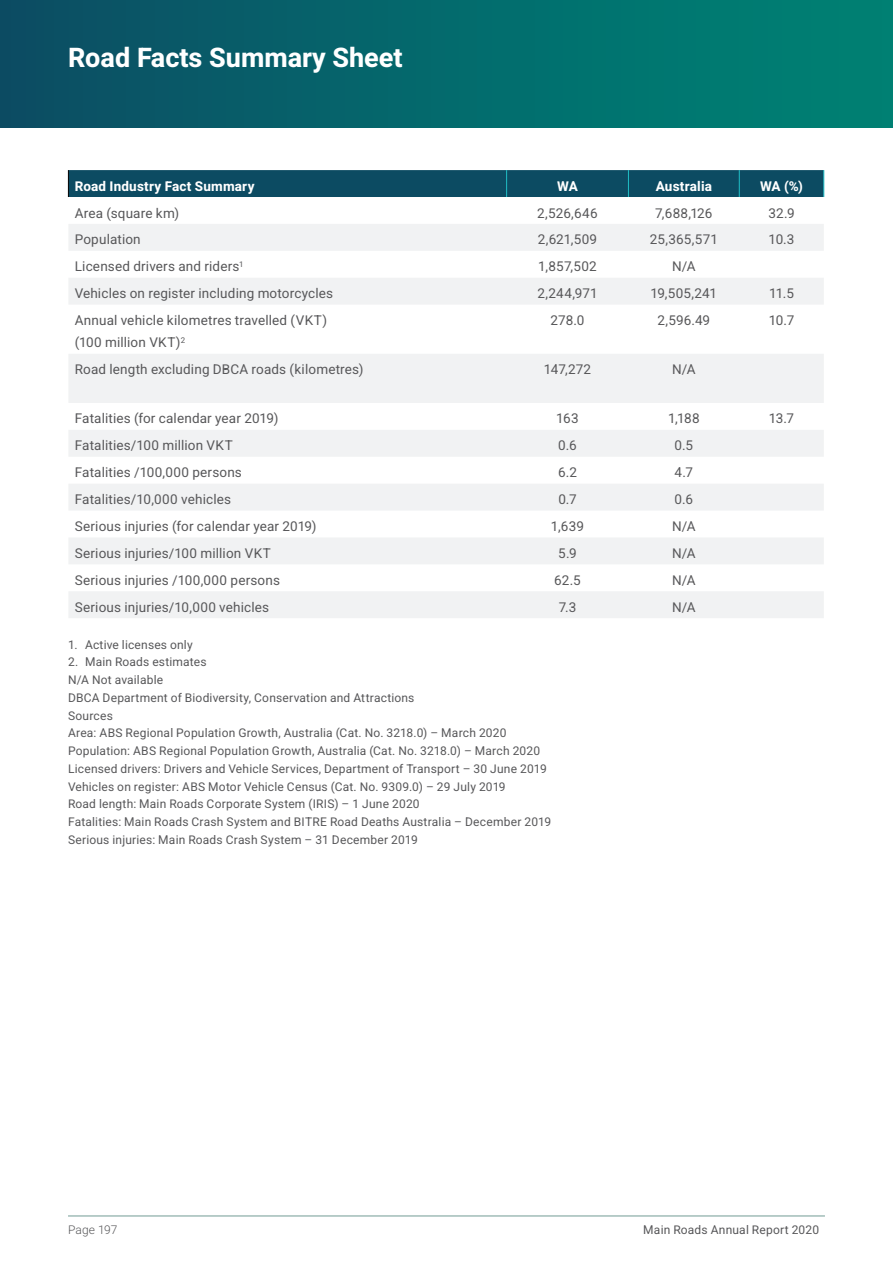
<style>
.page{position:relative;width:893px;height:1263px;background:#fff}
.page>*{position:absolute;margin:0;border:0;box-sizing:border-box;transform-origin:0 0}
.t1{font:700 27px "Heebo";color:#fff}
.t2{font:13.5px/22.2px "Heebo";letter-spacing:.01em;color:#58585a}
.t3{font:700 13.5px "Heebo";letter-spacing:.015em;color:#fff}
.t4{font:12px/17.7px "Heebo";letter-spacing:.015em;color:#58585a}
.t5{font:300 12px "Heebo";letter-spacing:.005em;color:#58585a}
</style>
<div class="page">
<hr style="left:68px;top:1215px;width:757px;height:2px;background:#a1bdb8">
<div style="left:0;top:0;width:893px;height:128px;background:linear-gradient(to right,#0b4e64,#008474)"></div>
<div style="left:0;top:0;width:893px;height:51px;background:linear-gradient(to right,#0b4e64,#008474)"></div>
<svg style="left:69px;top:224px;width:755px;height:394px;fill:#f1f2f3"></svg>
<div style="left:68px;top:170px;width:756px;height:27px;background:#0c4b62"></div>
<h1 class="t1" style="left:68px;top:38px;width:336px">Road Facts Summary Sheet</h1>
<p class="t3" style="left:75px;top:176px;width:181px">Road Industry Fact Summary</p>
<p class="t3" style="left:557px;top:176px;width:22px">WA</p>
<p class="t3" style="left:656px;top:176px;width:58px">Australia</p>
<p class="t3" style="left:760px;top:176px;width:44px">WA (%)</p>
<p class="t2" style="left:75px;top:202px;width:106px">Area (square km)</p>
<p class="t2" style="left:537px;top:202px;width:62px">2,526,646</p>
<p class="t2" style="left:655px;top:202px;width:59px">7,688,126</p>
<p class="t2" style="left:768px;top:202px;width:28px">32.9</p>
<p class="t2" style="left:75px;top:229px;width:67px">Population</p>
<p class="t2" style="left:538px;top:229px;width:61px">2,621,509</p>
<p class="t2" style="left:650px;top:229px;width:70px">25,365,571</p>
<p class="t2" style="left:768px;top:229px;width:27px">10.3</p>
<p class="t2" style="left:75px;top:255px;width:170px">Licensed drivers and riders<sup>1</sup></p>
<p class="t2" style="left:538px;top:255px;width:60px">1,857,502</p>
<p class="t2" style="left:672px;top:255px;width:25px">N/A</p>
<p class="t2" style="left:75px;top:282px;width:260px">Vehicles on register including motorcycles</p>
<p class="t2" style="left:537px;top:282px;width:62px">2,244,971</p>
<p class="t2" style="left:651px;top:282px;width:68px">19,505,241</p>
<p class="t2" style="left:769px;top:282px;width:26px">11.5</p>
<p class="t2" style="left:75px;top:309px;width:254px">Annual vehicle kilometres travelled (VKT) (100 million VKT)<sup>2</sup></p>
<p class="t2" style="left:550px;top:309px;width:36px">278.0</p>
<p class="t2" style="left:657px;top:309px;width:54px">2,596.49</p>
<p class="t2" style="left:769px;top:309px;width:27px">10.7</p>
<p class="t2" style="left:75px;top:358px;width:290px">Road length excluding DBCA roads (kilometres)</p>
<p class="t2" style="left:544px;top:358px;width:49px">147,272</p>
<p class="t2" style="left:672px;top:358px;width:25px">N/A</p>
<p class="t2" style="left:75px;top:408px;width:205px">Fatalities (for calendar year 2019)</p>
<p class="t2" style="left:556px;top:408px;width:24px">163</p>
<p class="t2" style="left:668px;top:408px;width:33px">1,188</p>
<p class="t2" style="left:769px;top:408px;width:27px">13.7</p>
<p class="t2" style="left:75px;top:434px;width:159px">Fatalities/100 million VKT</p>
<p class="t2" style="left:558px;top:434px;width:20px">0.6</p>
<p class="t2" style="left:674px;top:434px;width:20px">0.5</p>
<p class="t2" style="left:75px;top:461px;width:169px">Fatalities /100,000 persons</p>
<p class="t2" style="left:558px;top:461px;width:21px">6.2</p>
<p class="t2" style="left:675px;top:461px;width:20px">4.7</p>
<p class="t2" style="left:75px;top:488px;width:158px">Fatalities/10,000 vehicles</p>
<p class="t2" style="left:558px;top:488px;width:20px">0.7</p>
<p class="t2" style="left:674px;top:488px;width:20px">0.6</p>
<p class="t2" style="left:75px;top:515px;width:243px">Serious injuries (for calendar year 2019)</p>
<p class="t2" style="left:551px;top:515px;width:35px">1,639</p>
<p class="t2" style="left:672px;top:515px;width:25px">N/A</p>
<p class="t2" style="left:75px;top:542px;width:198px">Serious injuries/100 million VKT</p>
<p class="t2" style="left:558px;top:542px;width:20px">5.9</p>
<p class="t2" style="left:672px;top:542px;width:25px">N/A</p>
<p class="t2" style="left:75px;top:569px;width:207px">Serious injuries /100,000 persons</p>
<p class="t2" style="left:554px;top:569px;width:28px">62.5</p>
<p class="t2" style="left:672px;top:569px;width:25px">N/A</p>
<p class="t2" style="left:75px;top:596px;width:196px">Serious injuries/10,000 vehicles</p>
<p class="t2" style="left:559px;top:596px;width:19px">7.3</p>
<p class="t2" style="left:672px;top:596px;width:25px">N/A</p>
<p class="t4" style="left:68px;top:635px;width:126px">1. Active licenses only</p>
<p class="t4" style="left:68px;top:653px;width:485px">2. Main Roads estimates<br>N/A Not available<br>DBCA Department of Biodiversity, Conservation and Attractions<br>Sources<br>Area: ABS Regional Population Growth, Australia (Cat. No. 3218.0) – March 2020<br>Population: ABS Regional Population Growth, Australia (Cat. No. 3218.0) – March 2020<br>Licensed drivers: Drivers and Vehicle Services, Department of Transport – 30 June 2019<br>Vehicles on register: ABS Motor Vehicle Census (Cat. No. 9309.0) – 29 July 2019<br>Road length: Main Roads Corporate System (IRIS) – 1 June 2020<br>Fatalities: Main Roads Crash System and BITRE Road Deaths Australia – December 2019<br>Serious injuries: Main Roads Crash System – 31 December 2019</p>
<p class="t5" style="left:68px;top:1221px;width:51px">Page 197</p>
<p class="t4" style="left:643px;top:1221px;width:177px">Main Roads Annual Report 2020</p>
</div>
